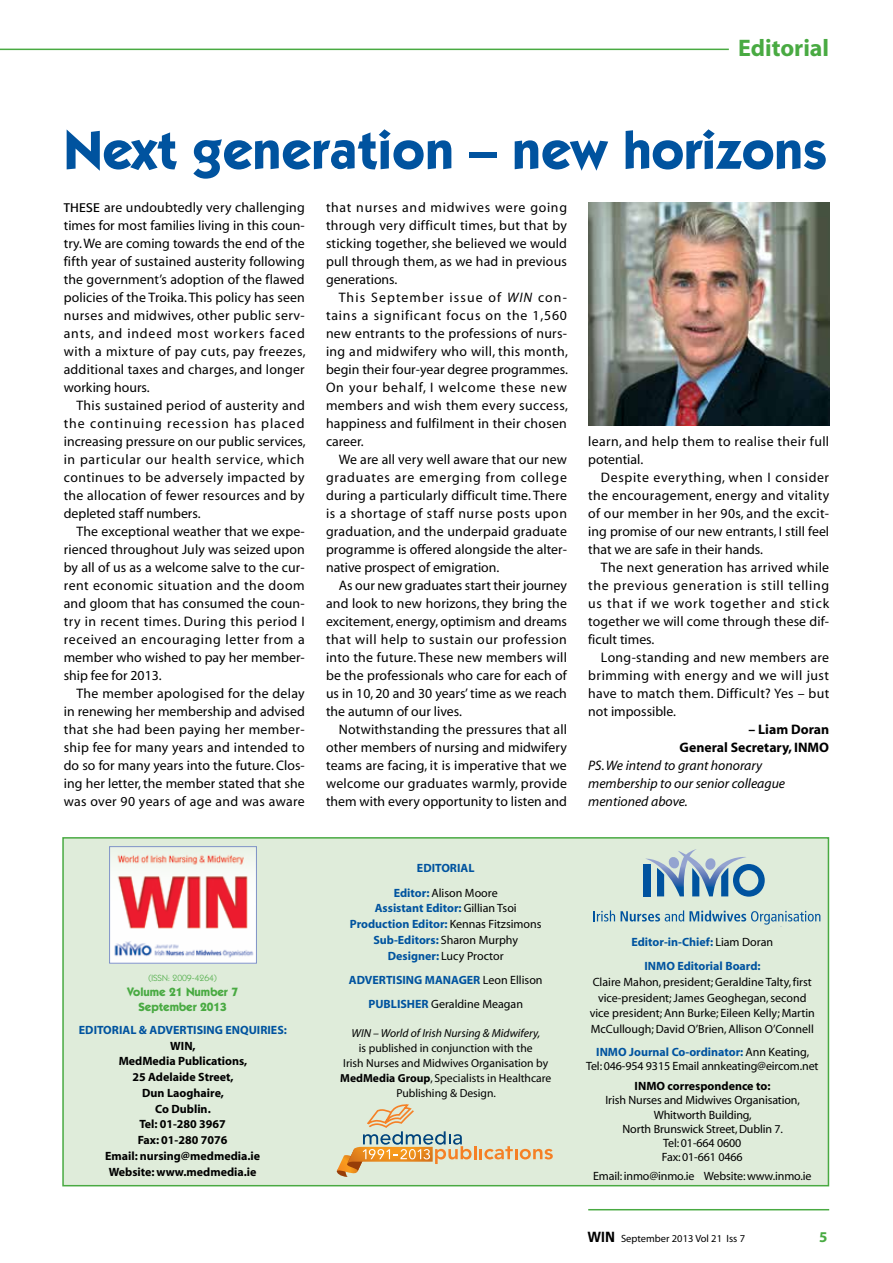
<style>
.page{position:relative;width:893px;height:1263px;background:#fff}
.page>*{position:absolute;margin:0;border:0;box-sizing:border-box;transform-origin:0 0}
.t1{font:700 54px "Kabel IT Cby BT";letter-spacing:.01em;color:#00539f}
.t2{font:700 24px "Myriad";color:#49aa42}
.t3{font:700 15px "Myriad";color:#49aa42}
.t4{font:13.8px/18px "Myriad";letter-spacing:.005em;color:#000;text-align:justify}
.t5{font:italic 13.8px/18px "Myriad";color:#000}
.t6{font:13.8px/18px "Myriad";letter-spacing:.025em;color:#000}
.t7{font:700 13.8px/18px "Myriad";color:#000;text-align:right}
.t8{font:12px/14.2px "Myriad";letter-spacing:-.01em;color:#000;text-align:center}
.t9{font:700 12px/24.3px "Myriad";color:#00539f;text-align:center}
.t10{font:700 12px/15.8px "Myriad";color:#000;text-align:center}
.t11{font:700 12px/15px "Kabel IT Cby BT";color:#49aa42;text-align:center}
.t12{font:11.7px/15px "Myriad";color:#000;text-align:center}
.t13{font:italic 11.7px "Myriad";color:#000}
.t14{font:10.5px "Myriad";color:#000}
.t15{font:9px "Kabel IT Cby BT";color:#49aa42}
.s1{font-family:"Formata";font-size:12.3px}
.s2{font-style:italic}
.s3{font-weight:400;color:#000}
.s4{font-weight:700}
.s5{font-weight:700;color:#00539f}
.s6{font-family:"Antique Olive";font-weight:700;font-size:13.8px}
</style>
<div class="page">
<hr style="left:0;top:49px;width:729px;height:1px;background:#49aa42">
<hr style="left:588px;top:1209px;width:241px;height:1px;background:#49aa42">
<img style="left:588px;top:202px;width:241px;height:223px">
<div style="left:62px;top:837px;width:767px;height:349px;background:#dfecda;border:2px solid #49aa42"></div>
<svg style="left:337px;top:1104px;width:216px;height:73px"></svg>
<svg style="left:594px;top:910px;width:21px;height:11px"></svg>
<svg style="left:621px;top:910px;width:199px;height:15px"></svg>
<div style="left:643px;top:864px;width:8px;height:32px;background:#00539f"></div>
<svg style="left:645px;top:849px;width:120px;height:48px"></svg>
<img style="left:111px;top:848px;width:144px;height:113px">
<div style="left:109px;top:846px;width:148px;height:117px;border:1px solid #7e92c6"></div>
<h2 class="t2" style="left:738px;top:35px;width:92px">Editorial</h2>
<h1 class="t1" style="left:64px;top:117px;width:764px">Next generation – new horizons</h1>
<p class="t4" style="left:64px;top:199px;width:243px"><span class="s1">THESE</span> are undoubtedly very challenging times for most families living in this coun&shy;try. We are coming towards the end of the fifth year of sustained austerity following the government’s adoption of the flawed policies of the Troika. This policy has seen nurses and midwives, other public serv&shy;ants, and indeed most workers faced with a mixture of pay cuts, pay freezes, additional taxes and charges, and longer working hours.</p>
<p class="t4" style="left:64px;top:397px;width:243px;text-indent:13px">This sustained period of austerity and the continuing recession has placed increasing pressure on our public services, in particular our health service, which continues to be adversely impacted by the allocation of fewer resources and by depleted staff numbers.</p>
<p class="t4" style="left:64px;top:523px;width:243px;text-indent:13px">The exceptional weather that we expe&shy;rienced throughout July was seized upon by all of us as a welcome salve to the cur&shy;rent economic situation and the doom and gloom that has consumed the coun&shy;try in recent times. During this period I received an encouraging letter from a member who wished to pay her member&shy;ship fee for 2013.</p>
<p class="t4" style="left:64px;top:685px;width:243px;text-indent:13px">The member apologised for the delay in renewing her membership and advised that she had been paying her member&shy;ship fee for many years and intended to do so for many years into the future. Clos&shy;ing her letter, the member stated that she was over 90 years of age and was aware</p>
<p class="t4" style="left:326px;top:199px;width:243px">that nurses and midwives were going through very difficult times, but that by sticking together, she believed we would pull through them, as we had in previous generations.</p>
<p class="t4" style="left:326px;top:289px;width:244px;text-indent:13px">This September issue of <span class="s2">WIN</span> con&shy;tains a significant focus on the 1,560 new entrants to the professions of nurs&shy;ing and midwifery who will, this month, begin their four-year degree programmes.<br>On your behalf, I welcome these new members and wish them every success, happiness and fulfilment in their chosen career.</p>
<p class="t4" style="left:326px;top:451px;width:243px;text-indent:13px">We are all very well aware that our new graduates are emerging from college during a particularly difficult time. There is a shortage of staff nurse posts upon graduation, and the underpaid graduate programme is offered alongside the alter&shy;native prospect of emigration.</p>
<p class="t4" style="left:326px;top:577px;width:243px;text-indent:13px">As our new graduates start their journey and look to new horizons, they bring the excitement, energy, optimism and dreams that will help to sustain our profession into the future. These new members will be the professionals who care for each of us in 10, 20 and 30 years’ time as we reach the autumn of our lives.</p>
<p class="t4" style="left:326px;top:721px;width:243px;text-indent:13px">Notwithstanding the pressures that all other members of nursing and midwifery teams are facing, it is imperative that we welcome our graduates warmly, provide them with every opportunity to listen and</p>
<p class="t6" style="left:588px;top:433px;width:242px">learn, and help them to realise their full potential.</p>
<p class="t4" style="left:588px;top:469px;width:242px;text-indent:13px">Despite everything, when I consider the encouragement, energy and vitality of our member in her 90s, and the excit&shy;ing promise of our new entrants, I still feel that we are safe in their hands.</p>
<p class="t4" style="left:588px;top:559px;width:242px;text-indent:13px">The next generation has arrived while the previous generation is still telling us that if we work together and stick together we will come through these dif&shy;ficult times.</p>
<p class="t4" style="left:588px;top:649px;width:242px;text-indent:13px">Long-standing and new members are brimming with energy and we will just have to match them. Difficult? Yes – but not impossible.</p>
<p class="t7" style="left:680px;top:721px;width:151px">– Liam Doran<br>General Secretary, INMO</p>
<p class="t5" style="left:588px;top:757px;width:198px">PS. We intend to grant honorary membership to our senior colleague mentioned above.</p>
<p class="t15" style="left:148px;top:972px;width:70px">(ISSN: 2009-4264)</p>
<p class="t11" style="left:127px;top:984px;width:112px">Volume 21 Number 7<br>September 2013</p>
<p class="t9" style="left:79px;top:1018px;width:210px">EDITORIAL &amp; ADVERTISING ENQUIRIES:</p>
<p class="t10" style="left:105px;top:1038px;width:157px">WIN,<br>MedMedia Publications,<br>25 Adelaide Street,<br>Dun Laoghaire,<br>Co Dublin.<br>Tel: 01-280 3967<br>Fax: 01-280 7076<br>Email: nursing@medmedia.ie<br>Website: www.medmedia.ie</p>
<p class="t9" style="left:394px;top:856px;width:105px">EDITORIAL<br>Editor: <span class="s3">Alison Moore</span></p>
<p class="t9" style="left:350px;top:901px;width:193px;line-height:15.8px">Assistant Editor: <span class="s3">Gillian Tsoi<br></span>Production Editor: <span class="s3">Kennas Fitzsimons<br></span>Sub-Editors: <span class="s3">Sharon Murphy<br></span>Designer: <span class="s3">Lucy Proctor</span></p>
<p class="t9" style="left:349px;top:968px;width:195px">ADVERTISING MANAGER <span class="s3">Leon Ellison<br></span>PUBLISHER <span class="s3">Geraldine Meagan</span></p>
<p class="t13" style="left:351px;top:1027px;width:190px">WIN – World of Irish Nursing &amp; Midwifery,</p>
<p class="t12" style="left:340px;top:1041px;width:213px">is published in conjunction with the<br>Irish Nurses and Midwives Organisation by <span class="s4">MedMedia Group</span>, Specialists in Healthcare Publishing &amp; Design.</p>
<p class="t9" style="left:631px;top:930px;width:143px">Editor-in-Chief: <span class="s3">Liam Doran<br></span>INMO Editorial Board:</p>
<p class="t8" style="left:590px;top:974px;width:227px;line-height:15.8px">Claire Mahon, president; Geraldine Talty, first vice-president; James Geoghegan, second vice president; Ann Burke; Eileen Kelly; Martin McCullough; David O’Brien, Allison O’Connell</p>
<p class="t8" style="left:586px;top:1045px;width:234px"><span class="s5">INMO Journal Co-ordinator:</span> Ann Keating,<br>Tel: 046-954 9315 Email annkeating@eircom.net</p>
<p class="t10" style="left:635px;top:1078px;width:137px">INMO correspondence to:</p>
<p class="t8" style="left:605px;top:1094px;width:196px">Irish Nurses and Midwives Organisation,<br>Whitworth Building,<br>North Brunswick Street, Dublin 7.<br>Tel: 01-664 0600<br>Fax: 01-661 0466</p>
<p class="t8" style="left:593px;top:1169px;width:220px">Email: inmo@inmo.ie Website: www.inmo.ie</p>
<p class="t14" style="left:587px;top:1233px;width:159px"><span class="s6">WIN</span> September 2013 Vol 21 Iss 7</p>
<p class="t3" style="left:819px;top:1229px;width:10px">5</p>
</div>
